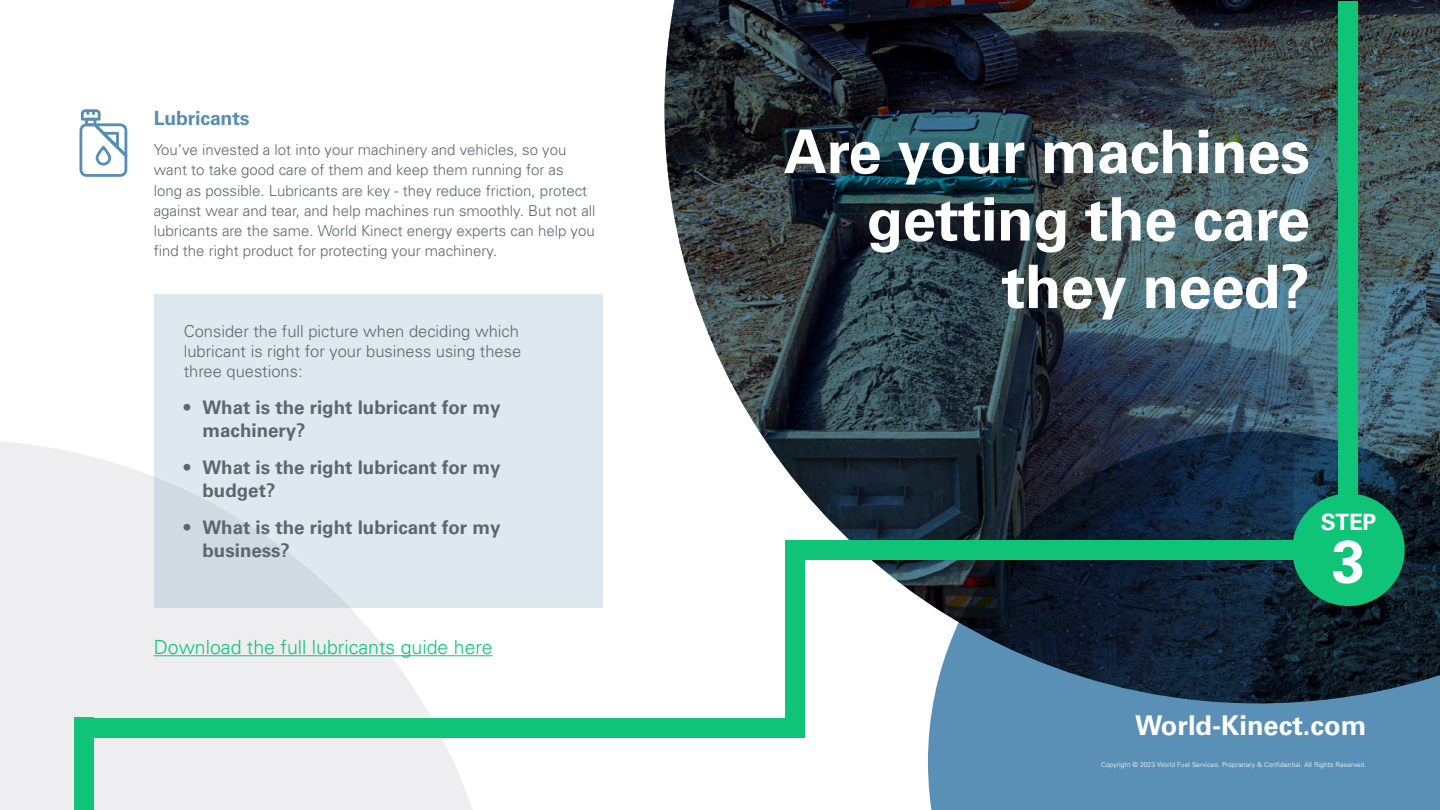
<style>
.page{position:relative;width:1440px;height:810px;background:#fff}
.page>*{position:absolute;margin:0;border:0;box-sizing:border-box;transform-origin:0 0}
.t1{font:60px/67.5px "Univers LT 65 Bd";letter-spacing:-.01em;color:#fff;text-align:right}
.t2{font:27.22px "Univers LT 65 Bd";color:#fff}
.t3{font:22.5px "Univers LT 65 Bd";color:#fff}
.t4{font:19.5px "Univers LT 45 Lt";color:#0fc477}
.t5{font:19.5px "Univers LT 65 Bd";letter-spacing:-.01em;color:#578eb1}
.t6{font:18.75px/22.5px "Univers LT 65 Bd";color:#5b6770}
.t7{font:16.5px/19.8px "Univers LT 45 Lt";color:#5b6770}
.t8{font:15px/20.2px "Univers LT 45 Lt";color:#5b6770}
.t9{font:6.75px "Univers LT 45 Lt";letter-spacing:.01em;color:#fff}
</style>
<div class="page">
<svg style="left:0;top:441px;width:501px;height:369px;background:#efeff0"></svg>
<img style="left:664px;top:0;width:776px;height:603px">
<hr style="left:154px;top:655px;width:339px;height:1px;background:#0fc477">
<svg style="left:80px;top:109px;width:47px;height:68px"></svg>
<svg style="left:928px;top:431px;width:512px;height:379px;background:#2f4d65"></svg>
<div style="left:785px;top:540px;width:573px;height:20px;background:#0fc477"></div>
<div style="left:154px;top:294px;width:448px;height:314px;background:linear-gradient(to right,#d9e3eb,#e0eaf0)"></div>
<div style="left:74px;top:717px;width:20px;height:93px;background:#0fc477"></div>
<div style="left:77px;top:718px;width:728px;height:19px;background:#0fc477"></div>
<div style="left:1339px;top:1px;width:19px;height:559px;background:#0fc477"></div>
<div style="left:1292px;top:494px;width:113px;height:112px;background:#0fc477;border-radius:50%"></div>
<div style="left:785px;top:540px;width:20px;height:197px;background:#0fc477"></div>
<h3 class="t5" style="left:154px;top:107px;width:97px">Lubricants</h3>
<p class="t8" style="left:154px;top:140px;width:443px">You’ve invested a lot into your machinery and vehicles, so you want to take good care of them and keep them running for as long as possible. Lubricants are key - they reduce friction, protect against wear and tear, and help machines run smoothly. But not all lubricants are the same. World Kinect energy experts can help you find the right product for protecting your machinery.</p>
<p class="t7" style="left:184px;top:321px;width:339px">Consider the full picture when deciding which lubricant is right for your business using these three questions:</p>
<p class="t6" style="left:202px;top:397px;width:299px;text-indent:-19px">• What is the right lubricant for my machinery?</p>
<p class="t6" style="left:202px;top:457px;width:299px;text-indent:-19px">• What is the right lubricant for my budget?</p>
<p class="t6" style="left:202px;top:517px;width:299px;text-indent:-19px">• What is the right lubricant for my business?</p>
<h3 class="t4" style="left:154px;top:636px;width:340px">Download the full lubricants guide here</h3>
<h1 class="t1" style="left:784px;top:119px;width:528px">Are your machines getting the care they need?</h1>
<h3 class="t3" style="left:1321px;top:509px;width:57px">STEP</h3>
<h1 class="t1" style="left:1332px;top:528px;width:35px">3</h1>
<h2 class="t2" style="left:1135px;top:710px;width:233px">World-Kinect.com</h2>
<p class="t9" style="left:1101px;top:761px;width:267px">Copyright © 2023 World Fuel Services. Proprietary &amp; Confidential. All Rights Reserved.</p>
</div>
